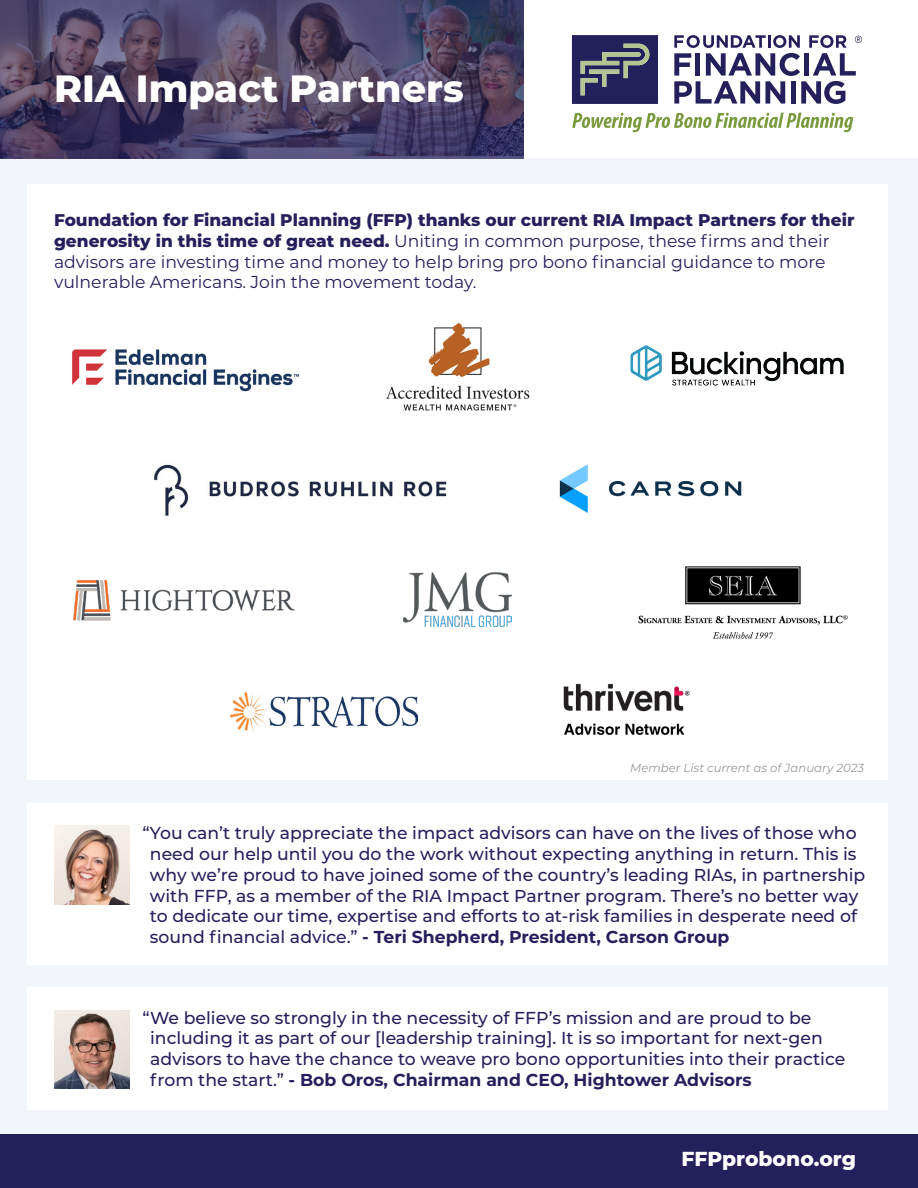
<style>
.page{position:relative;width:918px;height:1188px;background:#fff}
.page>*{position:absolute;margin:0;border:0;box-sizing:border-box;transform-origin:0 0}
.t1{font:800 37.95px "Montserrat";color:#fff}
.t2{font:800 20.25px "Montserrat";color:#fff}
.t3{font:500 17.25px/20.7px "Montserrat";color:#24205c}
.t4{font:17.25px/20.7px "Montserrat";color:#24205c}
.t5{font:800 16.95px "Montserrat";color:#24205c}
.t6{font:italic 11.7px "Montserrat";color:#97999c}
.s1{font-weight:800;font-size:16.95px}
.s2{font-weight:700}
</style>
<div class="page">
<div style="left:0;top:159px;width:918px;height:995px;background:#f2f5fa"></div>
<div style="left:27px;top:184px;width:861px;height:596px;background:#fff"></div>
<div style="left:0;top:1134px;width:918px;height:54px;background:#24205c"></div>
<img style="left:0;top:0;width:524px;height:159px">
<svg style="left:674px;top:35px;width:188px;height:69px"></svg>
<svg style="left:572px;top:35px;width:86px;height:69px;background:#403f67"></svg>
<svg style="left:572px;top:113px;width:281px;height:19px"></svg>
<img style="left:73px;top:580px;width:222px;height:41px">
<img style="left:559px;top:464px;width:183px;height:49px">
<img style="left:403px;top:573px;width:108px;height:54px">
<img style="left:638px;top:566px;width:210px;height:73px">
<img style="left:563px;top:683px;width:127px;height:52px">
<img style="left:630px;top:345px;width:214px;height:41px">
<img style="left:154px;top:464px;width:293px;height:52px">
<img style="left:72px;top:349px;width:228px;height:43px">
<img style="left:386px;top:323px;width:144px;height:88px">
<img style="left:231px;top:693px;width:187px;height:38px">
<div style="left:27px;top:988px;width:861px;height:122px;background:#fff"></div>
<div style="left:27px;top:803px;width:861px;height:162px;background:#fff"></div>
<img style="left:54px;top:826px;width:76px;height:79px">
<img style="left:54px;top:1010px;width:76px;height:79px">
<p class="t1" style="left:54px;top:61px;width:411px">RIA Impact Partners</p>
<p class="t5" style="left:54px;top:208px;width:802px">Foundation for Financial Planning (FFP) thanks our current RIA Impact Partners for their</p>
<p class="t4" style="left:54px;top:230px;width:777px"><span class="s1">generosity in this time of great need.</span> Uniting in common purpose, these firms and their advisors are investing time and money to help bring pro bono financial guidance to more vulnerable Americans. Join the movement today.</p>
<p class="t6" style="left:630px;top:759px;width:235px">Member List current as of January 2023</p>
<p class="t3" style="left:150px;top:822px;width:717px;text-indent:-7px">“You can’t truly appreciate the impact advisors can have on the lives of those who need our help until you do the work without expecting anything in return. This is why we’re proud to have joined some of the country’s leading RIAs, in partnership with FFP, as a member of the RIA Impact Partner program. There’s no better way to dedicate our time, expertise and efforts to at-risk families in desperate need of sound financial advice.” <span class="s2">- Teri Shepherd, President, Carson Group</span></p>
<p class="t3" style="left:150px;top:1007px;width:697px;text-indent:-8px">“We believe so strongly in the necessity of FFP’s mission and are proud to be including it as part of our [leadership training]. It is so important for next-gen advisors to have the chance to weave pro bono opportunities into their practice from the start.” <span class="s2">- Bob Oros, Chairman and CEO, Hightower Advisors</span></p>
<p class="t2" style="left:681px;top:1144px;width:176px">FFPprobono.org</p>
</div>
